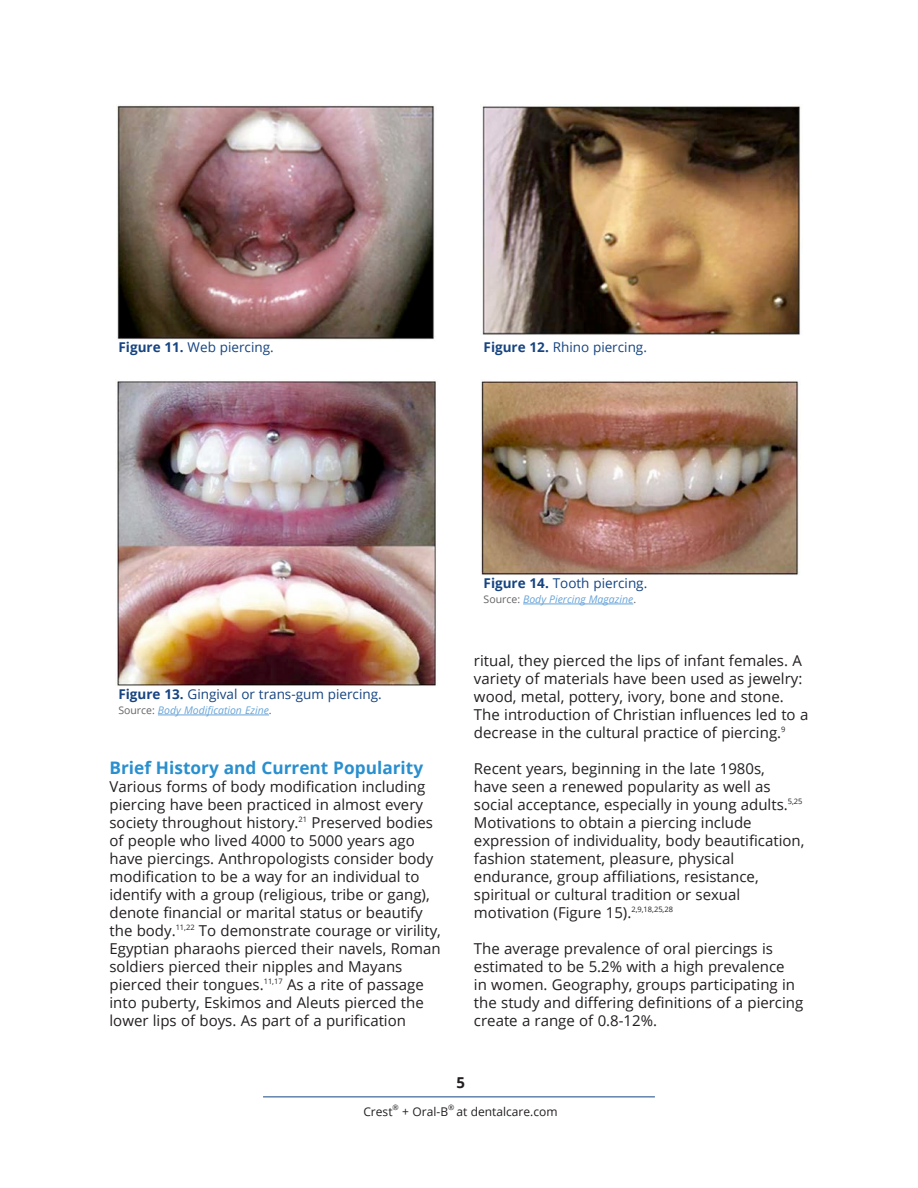
<style>
.page{position:relative;width:918px;height:1188px;background:#fff}
.page>*{position:absolute;margin:0;border:0;box-sizing:border-box;transform-origin:0 0}
.t1{font:700 17.25px "Open Sans";color:#298fce}
.t2{font:15px/18px "Open Sans";color:#231f20}
.t3{font:700 15px "Open Sans";color:#231f20}
.t4{font:13.5px "Open Sans";color:#164481}
.t5{font:12px "Open Sans";color:#231f20}
.t6{font:italic 10.5px "Open Sans";color:#68a4d8}
.t7{font:7.5px "Open Sans";color:#231f20}
.s1{font-weight:700}
.s2{font-style:normal;color:#636366}
</style>
<div class="page">
<hr style="left:263px;top:1096px;width:392px;height:1px;background:#164481">
<img style="left:117px;top:105px;width:318px;height:235px">
<img style="left:482px;top:106px;width:319px;height:229px">
<img style="left:117px;top:381px;width:319px;height:305px">
<img style="left:481px;top:381px;width:319px;height:194px">
<hr style="left:523px;top:604px;width:110px;height:1px;background:#68a4d8">
<hr style="left:158px;top:715px;width:111px;height:1px;background:#68a4d8">
<p class="t4" style="left:119px;top:338px;width:157px"><span class="s1">Figure 11.</span> Web piercing.</p>
<p class="t4" style="left:484px;top:338px;width:165px"><span class="s1">Figure 12.</span> Rhino piercing.</p>
<p class="t4" style="left:484px;top:574px;width:165px"><span class="s1">Figure 14.</span> Tooth piercing.</p>
<p class="t6" style="left:484px;top:592px;width:154px"><span class="s2">Source:</span> Body Piercing Magazine<span class="s2">.</span></p>
<p class="t4" style="left:118px;top:685px;width:265px"><span class="s1">Figure 13.</span> Gingival or trans-gum piercing.</p>
<p class="t6" style="left:118px;top:703px;width:155px"><span class="s2">Source:</span> Body Modification Ezine<span class="s2">.</span></p>
<p class="t1" style="left:109px;top:756px;width:315px">Brief History and Current Popularity</p>
<p class="t2" style="left:109px;top:777px;width:333px">Various forms of body modification including piercing have been practiced in almost every society throughout history.<sup>21</sup> Preserved bodies of people who lived 4000 to 5000 years ago have piercings. Anthropologists consider body modification to be a way for an individual to identify with a group (religious, tribe or gang), denote financial or marital status or beautify the body.<sup>11,22</sup> To demonstrate courage or virility, Egyptian pharaohs pierced their navels, Roman soldiers pierced their nipples and Mayans pierced their tongues.<sup>11,17</sup> As a rite of passage into puberty, Eskimos and Aleuts pierced the lower lips of boys. As part of a purification</p>
<p class="t2" style="left:474px;top:651px;width:336px">ritual, they pierced the lips of infant females. A variety of materials have been used as jewelry: wood, metal, pottery, ivory, bone and stone.<br>The introduction of Christian influences led to a decrease in the cultural practice of piercing.<sup>9</sup></p>
<p class="t2" style="left:474px;top:759px;width:332px">Recent years, beginning in the late 1980s,<br>have seen a renewed popularity as well as social acceptance, especially in young adults.<sup>5,25<br></sup>Motivations to obtain a piercing include expression of individuality, body beautification, fashion statement, pleasure, physical endurance, group affiliations, resistance, spiritual or cultural tradition or sexual motivation (Figure 15).<sup>2,9,18,25,28</sup></p>
<p class="t2" style="left:474px;top:939px;width:331px">The average prevalence of oral piercings is estimated to be 5.2% with a high prevalence<br>in women. Geography, groups participating in the study and differing definitions of a piercing create a range of 0.8-12%.</p>
<p class="t3" style="left:456px;top:1072px;width:10px">5</p>
<p class="t5" style="left:363px;top:1103px;width:31px">Crest</p>
<p class="t7" style="left:393px;top:1102px;width:8px">®</p>
<p class="t5" style="left:402px;top:1103px;width:47px">+ Oral-B</p>
<p class="t7" style="left:448px;top:1102px;width:8px">®</p>
<p class="t5" style="left:457px;top:1103px;width:103px">at dentalcare.com</p>
</div>
